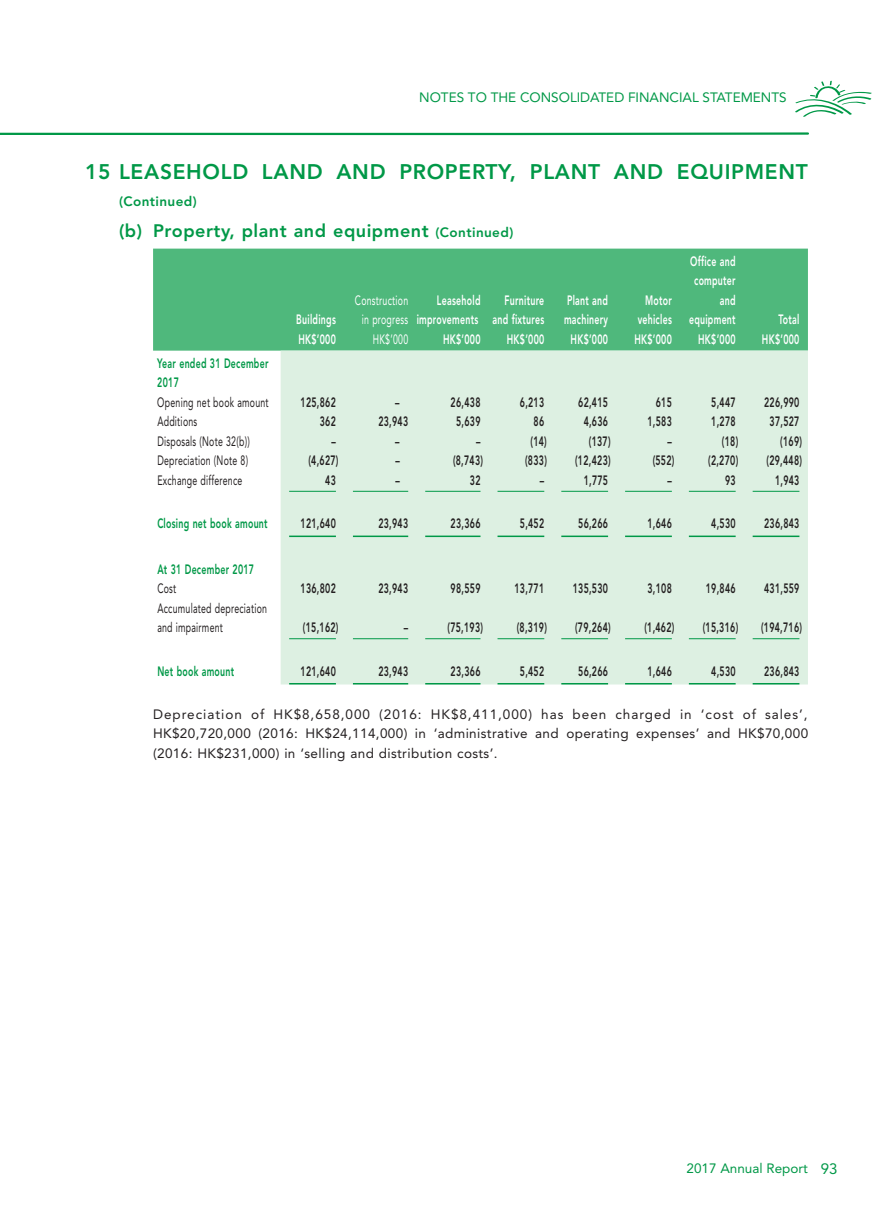
<style>
.page{position:relative;width:893px;height:1212px;background:#fff}
.page>*{position:absolute;margin:0;border:0;box-sizing:border-box;transform-origin:0 0}
.t1{font:800 21px "Avenir LT Std";color:#009847}
.t2{font:800 18px "Avenir LT Std";letter-spacing:.03em;color:#009847}
.t3{font:800 13.5px "Avenir LT Std";letter-spacing:.03em;color:#231f20;scale:.65 1}
.t4{font:13.5px/19.5px "Avenir LT Std";letter-spacing:.03em;color:#231f20;text-align:justify}
.t5{font:800 13.5px/19.5px "Avenir LT Std";letter-spacing:.03em;color:#fff;text-align:right;scale:.65 1}
.t6{font:13.5px/19.5px "Avenir LT Std";letter-spacing:.03em;color:#231f20;scale:.65 1}
.t7{font:800 13.5px/19.5px "Avenir LT Std";letter-spacing:.03em;color:#009847;scale:.65 1}
.t8{font:13.5px "Avenir LT Std";color:#009847}
.t9{font:13.5px/19.5px "Avenir LT Std";letter-spacing:.03em;color:#fff;text-align:center;scale:.65 1}
.t10{font:800 13.5px "Avenir LT Std";letter-spacing:.03em;color:#009847}
.s1{font-size:13.5px}
.s2{font-size:15px}
</style>
<div class="page">
<svg style="left:795px;top:81px;width:77px;height:36px"></svg>
<svg style="left:0;top:132px;width:809px;height:4px"></svg>
<div style="left:153px;top:249px;width:655px;height:102px;background:#4fb87c"></div>
<div style="left:281px;top:351px;width:527px;height:333px;background:#ddf0e2"></div>
<hr style="left:289px;top:491px;width:47px;height:1px;background:#009847">
<hr style="left:353px;top:491px;width:55px;height:1px;background:#009847">
<hr style="left:425px;top:491px;width:55px;height:1px;background:#009847">
<hr style="left:497px;top:491px;width:47px;height:1px;background:#009847">
<hr style="left:561px;top:491px;width:47px;height:1px;background:#009847">
<hr style="left:625px;top:491px;width:47px;height:1px;background:#009847">
<hr style="left:689px;top:491px;width:47px;height:1px;background:#009847">
<hr style="left:753px;top:491px;width:46px;height:1px;background:#009847">
<hr style="left:289px;top:535px;width:47px;height:2px;background:#009847">
<hr style="left:353px;top:535px;width:55px;height:2px;background:#009847">
<hr style="left:425px;top:535px;width:55px;height:2px;background:#009847">
<hr style="left:497px;top:535px;width:47px;height:2px;background:#009847">
<hr style="left:561px;top:535px;width:47px;height:2px;background:#009847">
<hr style="left:625px;top:535px;width:47px;height:2px;background:#009847">
<hr style="left:689px;top:535px;width:47px;height:2px;background:#009847">
<hr style="left:753px;top:535px;width:46px;height:2px;background:#009847">
<hr style="left:289px;top:638px;width:47px;height:1px;background:#009847">
<hr style="left:353px;top:638px;width:55px;height:1px;background:#009847">
<hr style="left:425px;top:638px;width:55px;height:1px;background:#009847">
<hr style="left:497px;top:638px;width:47px;height:1px;background:#009847">
<hr style="left:561px;top:638px;width:47px;height:1px;background:#009847">
<hr style="left:625px;top:638px;width:47px;height:1px;background:#009847">
<hr style="left:689px;top:638px;width:47px;height:1px;background:#009847">
<hr style="left:753px;top:638px;width:46px;height:1px;background:#009847">
<hr style="left:289px;top:683px;width:47px;height:1px;background:#009847">
<hr style="left:353px;top:683px;width:55px;height:1px;background:#009847">
<hr style="left:425px;top:683px;width:55px;height:1px;background:#009847">
<hr style="left:497px;top:683px;width:47px;height:1px;background:#009847">
<hr style="left:561px;top:683px;width:47px;height:1px;background:#009847">
<hr style="left:625px;top:683px;width:47px;height:1px;background:#009847">
<hr style="left:689px;top:683px;width:47px;height:1px;background:#009847">
<hr style="left:753px;top:683px;width:46px;height:1px;background:#009847">
<p class="t8" style="left:419px;top:89px;width:369px">NOTES TO THE CONSOLIDATED FINANCIAL STATEMENTS</p>
<h1 class="t1" style="left:85px;top:159px;width:61px">15 Leasehold</h1>
<h1 class="t1" style="left:262px;top:159px;width:16px">land</h1>
<h1 class="t1" style="left:336px;top:159px;width:18px">and</h1>
<h1 class="t1" style="left:399px;top:159px;width:15px">property</h1>
<h1 class="t1" style="left:510px;top:159px;width:35px">, plant</h1>
<h1 class="t1" style="left:614px;top:159px;width:18px">and</h1>
<h1 class="t1" style="left:677px;top:159px;width:16px">equipment</h1>
<p class="t10" style="left:119px;top:193px;width:79px">(Continued)</p>
<h2 class="t2" style="left:119px;top:220px;width:396px">(b) Property, plant and equipment <span class="s1">(Continued)</span></h2>
<p class="t5" style="left:296px;top:310px;width:63px">Buildings</p>
<p class="t9" style="left:355px;top:290px;width:83px">Construction in progress</p>
<p class="t5" style="left:417px;top:290px;width:100px">Leasehold improvements</p>
<p class="t5" style="left:493px;top:290px;width:81px">Furniture and fixtures</p>
<p class="t5" style="left:564px;top:290px;width:69px;text-align:left">Plant and machinery</p>
<p class="t5" style="left:638px;top:290px;width:54px;text-align:center">Motor vehicles</p>
<p class="t5" style="left:689px;top:251px;width:73px">Office and computer and equipment</p>
<p class="t5" style="left:779px;top:310px;width:34px">Total</p>
<p class="t5" style="left:298px;top:329px;width:59px">HK$’000</p>
<p class="t9" style="left:373px;top:329px;width:56px">HK$’000</p>
<p class="t5" style="left:443px;top:329px;width:59px">HK$’000</p>
<p class="t5" style="left:507px;top:329px;width:59px">HK$’000</p>
<p class="t5" style="left:571px;top:329px;width:59px">HK$’000</p>
<p class="t5" style="left:634px;top:329px;width:59px">HK$’000</p>
<p class="t5" style="left:698px;top:329px;width:59px">HK$’000</p>
<p class="t5" style="left:762px;top:329px;width:59px">HK$’000</p>
<p class="t7" style="left:157px;top:353px;width:172px">Year ended 31 December<br>2017</p>
<p class="t6" style="left:157px;top:392px;width:173px">Opening net book amount</p>
<p class="t3" style="left:301px;top:394px;width:56px">125,862</p>
<p class="t3" style="left:395px;top:394px;width:8px">–</p>
<p class="t3" style="left:451px;top:394px;width:47px">26,438</p>
<p class="t3" style="left:520px;top:394px;width:39px">6,213</p>
<p class="t3" style="left:578px;top:394px;width:47px">62,415</p>
<p class="t3" style="left:656px;top:394px;width:26px">615</p>
<p class="t3" style="left:711px;top:394px;width:39px">5,447</p>
<p class="t3" style="left:764px;top:394px;width:56px">226,990</p>
<p class="t6" style="left:157px;top:412px;width:63px">Additions</p>
<p class="t3" style="left:320px;top:414px;width:26px">362</p>
<p class="t3" style="left:378px;top:414px;width:47px">23,943</p>
<p class="t3" style="left:456px;top:414px;width:39px">5,639</p>
<p class="t3" style="left:534px;top:414px;width:18px">86</p>
<p class="t3" style="left:584px;top:414px;width:39px">4,636</p>
<p class="t3" style="left:647px;top:414px;width:39px">1,583</p>
<p class="t3" style="left:711px;top:414px;width:39px">1,278</p>
<p class="t3" style="left:769px;top:414px;width:47px">37,527</p>
<p class="t6" style="left:157px;top:431px;width:144px">Disposals (Note 32(b))</p>
<p class="t3" style="left:332px;top:433px;width:8px">–</p>
<p class="t3" style="left:395px;top:433px;width:8px">–</p>
<p class="t3" style="left:476px;top:433px;width:8px">–</p>
<p class="t3" style="left:530px;top:433px;width:27px">(14)</p>
<p class="t3" style="left:589px;top:433px;width:35px">(137)</p>
<p class="t3" style="left:667px;top:433px;width:8px">–</p>
<p class="t3" style="left:722px;top:433px;width:27px">(18)</p>
<p class="t3" style="left:780px;top:433px;width:35px">(169)</p>
<p class="t6" style="left:157px;top:451px;width:141px">Depreciation (Note 8)</p>
<p class="t3" style="left:308px;top:453px;width:48px">(4,627)</p>
<p class="t3" style="left:395px;top:453px;width:8px">–</p>
<p class="t3" style="left:453px;top:453px;width:48px">(8,743)</p>
<p class="t3" style="left:525px;top:453px;width:35px">(833)</p>
<p class="t3" style="left:575px;top:453px;width:56px">(12,423)</p>
<p class="t3" style="left:653px;top:453px;width:35px">(552)</p>
<p class="t3" style="left:708px;top:453px;width:48px">(2,270)</p>
<p class="t3" style="left:766px;top:453px;width:56px">(29,448)</p>
<p class="t6" style="left:157px;top:470px;width:132px">Exchange difference</p>
<p class="t3" style="left:325px;top:472px;width:18px">43</p>
<p class="t3" style="left:395px;top:472px;width:8px">–</p>
<p class="t3" style="left:470px;top:472px;width:18px">32</p>
<p class="t3" style="left:540px;top:472px;width:8px">–</p>
<p class="t3" style="left:584px;top:472px;width:39px">1,775</p>
<p class="t3" style="left:667px;top:472px;width:8px">–</p>
<p class="t3" style="left:725px;top:472px;width:18px">93</p>
<p class="t3" style="left:775px;top:472px;width:39px">1,943</p>
<p class="t7" style="left:157px;top:514px;width:171px">Closing net book amount</p>
<p class="t3" style="left:301px;top:516px;width:56px">121,640</p>
<p class="t3" style="left:378px;top:516px;width:47px">23,943</p>
<p class="t3" style="left:451px;top:516px;width:47px">23,366</p>
<p class="t3" style="left:520px;top:516px;width:39px">5,452</p>
<p class="t3" style="left:578px;top:516px;width:47px">56,266</p>
<p class="t3" style="left:647px;top:516px;width:39px">1,646</p>
<p class="t3" style="left:711px;top:516px;width:39px">4,530</p>
<p class="t3" style="left:764px;top:516px;width:56px">236,843</p>
<p class="t7" style="left:157px;top:559px;width:150px">At 31 December 2017</p>
<p class="t6" style="left:157px;top:579px;width:31px">Cost</p>
<p class="t3" style="left:301px;top:581px;width:56px">136,802</p>
<p class="t3" style="left:378px;top:581px;width:47px">23,943</p>
<p class="t3" style="left:451px;top:581px;width:47px">98,559</p>
<p class="t3" style="left:514px;top:581px;width:47px">13,771</p>
<p class="t3" style="left:573px;top:581px;width:56px">135,530</p>
<p class="t3" style="left:647px;top:581px;width:39px">3,108</p>
<p class="t3" style="left:706px;top:581px;width:47px">19,846</p>
<p class="t3" style="left:764px;top:581px;width:56px">431,559</p>
<p class="t6" style="left:157px;top:598px;width:170px">Accumulated depreciation and impairment</p>
<p class="t3" style="left:303px;top:620px;width:56px">(15,162)</p>
<p class="t3" style="left:404px;top:620px;width:8px">–</p>
<p class="t3" style="left:447px;top:620px;width:56px">(75,193)</p>
<p class="t3" style="left:517px;top:620px;width:48px">(8,319)</p>
<p class="t3" style="left:575px;top:620px;width:56px">(79,264)</p>
<p class="t3" style="left:644px;top:620px;width:48px">(1,462)</p>
<p class="t3" style="left:703px;top:620px;width:56px">(15,316)</p>
<p class="t3" style="left:761px;top:620px;width:65px">(194,716)</p>
<p class="t7" style="left:157px;top:661px;width:120px">Net book amount</p>
<p class="t3" style="left:301px;top:663px;width:56px">121,640</p>
<p class="t3" style="left:378px;top:663px;width:47px">23,943</p>
<p class="t3" style="left:451px;top:663px;width:47px">23,366</p>
<p class="t3" style="left:520px;top:663px;width:39px">5,452</p>
<p class="t3" style="left:578px;top:663px;width:47px">56,266</p>
<p class="t3" style="left:647px;top:663px;width:39px">1,646</p>
<p class="t3" style="left:711px;top:663px;width:39px">4,530</p>
<p class="t3" style="left:764px;top:663px;width:56px">236,843</p>
<p class="t4" style="left:153px;top:704px;width:657px">Depreciation of HK$8,658,000 (2016: HK$8,411,000) has been charged in ‘cost of sales’, HK$20,720,000 (2016: HK$24,114,000) in ‘administrative and operating expenses’ and HK$70,000 (2016: HK$231,000) in ‘selling and distribution costs’.</p>
<p class="t8" style="left:687px;top:1161px;width:152px">2017 Annual Report <span class="s2">93</span></p>
</div>
